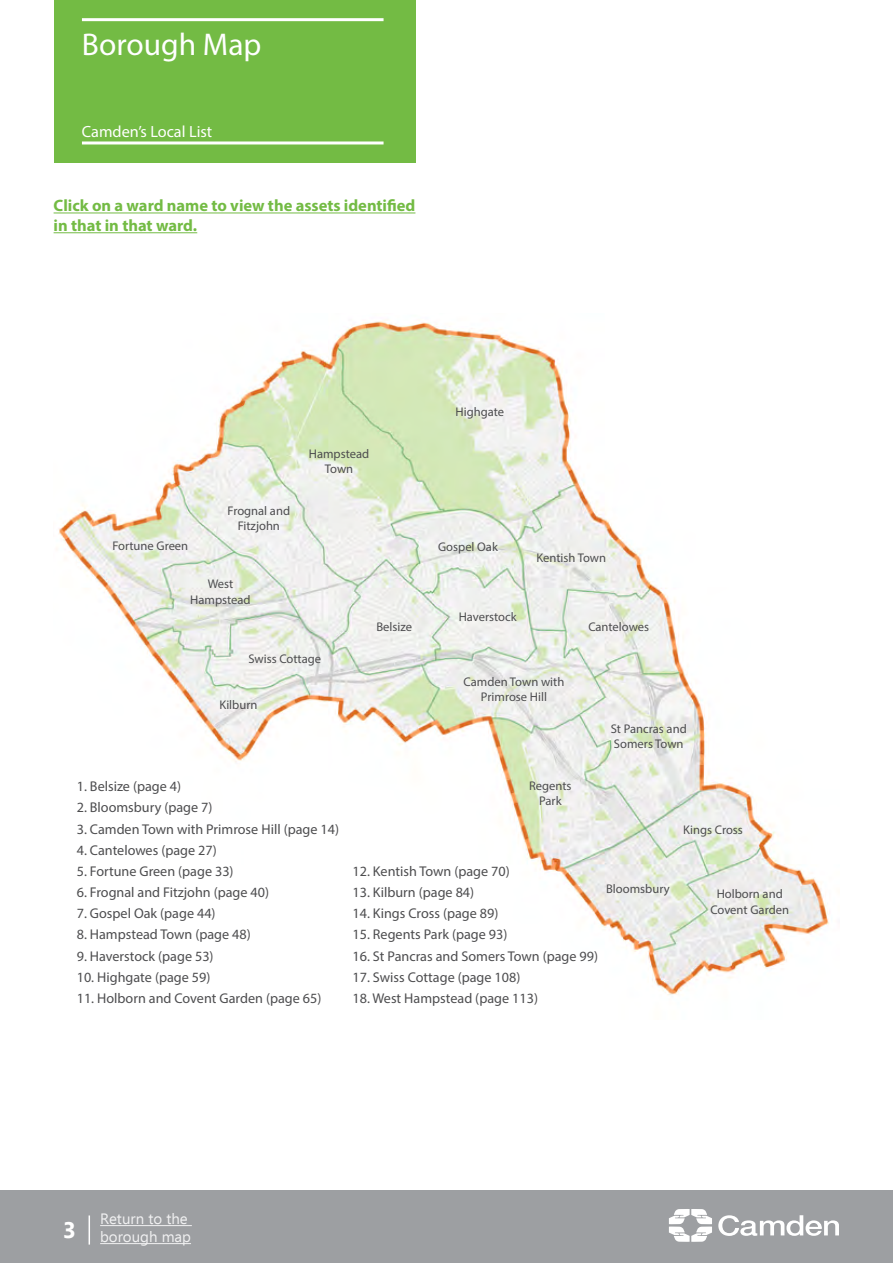
<style>
.page{position:relative;width:893px;height:1263px;background:#fff}
.page>*{position:absolute;margin:0;border:0;box-sizing:border-box;transform-origin:0 0}
.t1{font:31.5px "Myriad Pro";color:#fff}
.t2{font:700 22.5px "Ebrima";color:#fff}
.t3{font:700 16.5px/19.8px "Myriad Pro";color:#73bb44}
.t4{font:16.2px "Myriad Pro";color:#fff}
.t5{font:15px/18px "Ebrima";color:#f1f1f2}
.t6{font:14.1px "Myriad Pro";color:#4d4d4f}
.t7{font:12.6px/15.1px "Myriad Pro";color:#4d4d4f;text-align:center}
</style>
<div class="page">
<div style="left:0;top:1191px;width:893px;height:72px;background:#9d9fa2"></div>
<svg style="left:718px;top:1215px;width:121px;height:21px"></svg>
<svg style="left:669px;top:1209px;width:43px;height:33px"></svg>
<hr style="left:100px;top:1225px;width:92px;height:1px;background:#f1f1f2">
<hr style="left:100px;top:1243px;width:91px;height:1px;background:#f1f1f2">
<svg style="left:89px;top:1215px;width:1px;height:29px"></svg>
<img style="left:59px;top:320px;width:771px;height:675px">
<hr style="left:54px;top:213px;width:361px;height:1px;background:#73bb44">
<hr style="left:54px;top:232px;width:143px;height:1px;background:#73bb44">
<div style="left:54px;top:0;width:361px;height:163px;background:#73bb44"></div>
<hr style="left:82px;top:18px;width:302px;height:3px;background:#fff">
<hr style="left:82px;top:141px;width:302px;height:3px;background:#fff">
<h1 class="t1" style="left:82px;top:25px;width:181px">Borough Map</h1>
<p class="t4" style="left:82px;top:121px;width:132px">Camden’s Local List</p>
<p class="t3" style="left:54px;top:195px;width:363px">Click on a ward name to view the assets identified in that in that ward.</p>
<p class="t7" style="left:309px;top:446px;width:62px">Hampstead<br>Town</p>
<p class="t7" style="left:112px;top:538px;width:77px">Fortune Green</p>
<p class="t7" style="left:228px;top:503px;width:64px">Frognal and<br>Fitzjohn</p>
<p class="t7" style="left:190px;top:576px;width:62px">West<br>Hampstead</p>
<p class="t7" style="left:248px;top:651px;width:74px">Swiss Cottage</p>
<p class="t7" style="left:219px;top:697px;width:40px">Kilburn</p>
<p class="t7" style="left:376px;top:618px;width:37px">Belsize</p>
<p class="t7" style="left:455px;top:404px;width:50px">Highgate</p>
<p class="t7" style="left:438px;top:539px;width:61px">Gospel Oak</p>
<p class="t7" style="left:459px;top:609px;width:60px">Haverstock</p>
<p class="t7" style="left:536px;top:550px;width:71px">Kentish Town</p>
<p class="t7" style="left:588px;top:619px;width:62px">Cantelowes</p>
<p class="t7" style="left:464px;top:674px;width:102px">Camden Town with<br>Primrose Hill</p>
<p class="t7" style="left:611px;top:721px;width:77px;text-align:left">St Pancras and<br>Somers Town</p>
<p class="t6" style="left:77px;top:778px;width:106px">1. Belsize (page 4)</p>
<p class="t6" style="left:77px;top:799px;width:137px">2. Bloomsbury (page 7)</p>
<p class="t6" style="left:77px;top:820px;width:264px">3. Camden Town with Primrose Hill (page 14)</p>
<p class="t6" style="left:77px;top:841px;width:142px">4. Cantelowes (page 27)</p>
<p class="t6" style="left:77px;top:862px;width:158px">5. Fortune Green (page 33)</p>
<p class="t6" style="left:77px;top:884px;width:194px">6. Frognal and Fitzjohn (page 40)</p>
<p class="t6" style="left:77px;top:905px;width:140px">7. Gospel Oak (page 44)</p>
<p class="t6" style="left:77px;top:947px;width:138px">9. Haverstock (page 53)</p>
<p class="t6" style="left:77px;top:926px;width:176px">8. Hampstead Town (page 48)</p>
<p class="t6" style="left:77px;top:968px;width:135px">10. Highgate (page 59)</p>
<p class="t6" style="left:77px;top:989px;width:246px">11. Holborn and Covent Garden (page 65)</p>
<p class="t7" style="left:529px;top:778px;width:44px">Regents<br>Park</p>
<p class="t7" style="left:683px;top:821px;width:61px">Kings Cross</p>
<p class="t6" style="left:352px;top:862px;width:159px">12. Kentish Town (page 70)</p>
<p class="t6" style="left:352px;top:884px;width:123px">13. Kilburn (page 84)</p>
<p class="t6" style="left:352px;top:905px;width:148px">14. Kings Cross (page 89)</p>
<p class="t6" style="left:352px;top:926px;width:157px">15. Regents Park (page 93)</p>
<p class="t6" style="left:352px;top:947px;width:247px">16. St Pancras and Somers Town (page 99)</p>
<p class="t6" style="left:352px;top:968px;width:169px">17. Swiss Cottage (page 108)</p>
<p class="t6" style="left:352px;top:989px;width:187px">18. West Hampstead (page 113)</p>
<p class="t7" style="left:606px;top:881px;width:65px">Bloomsbury</p>
<p class="t7" style="left:710px;top:886px;width:80px">Holborn and<br>Covent Garden</p>
<h2 class="t2" style="left:63px;top:1214px;width:14px">3</h2>
<p class="t5" style="left:100px;top:1211px;width:92px">Return to the borough map</p>
</div>
